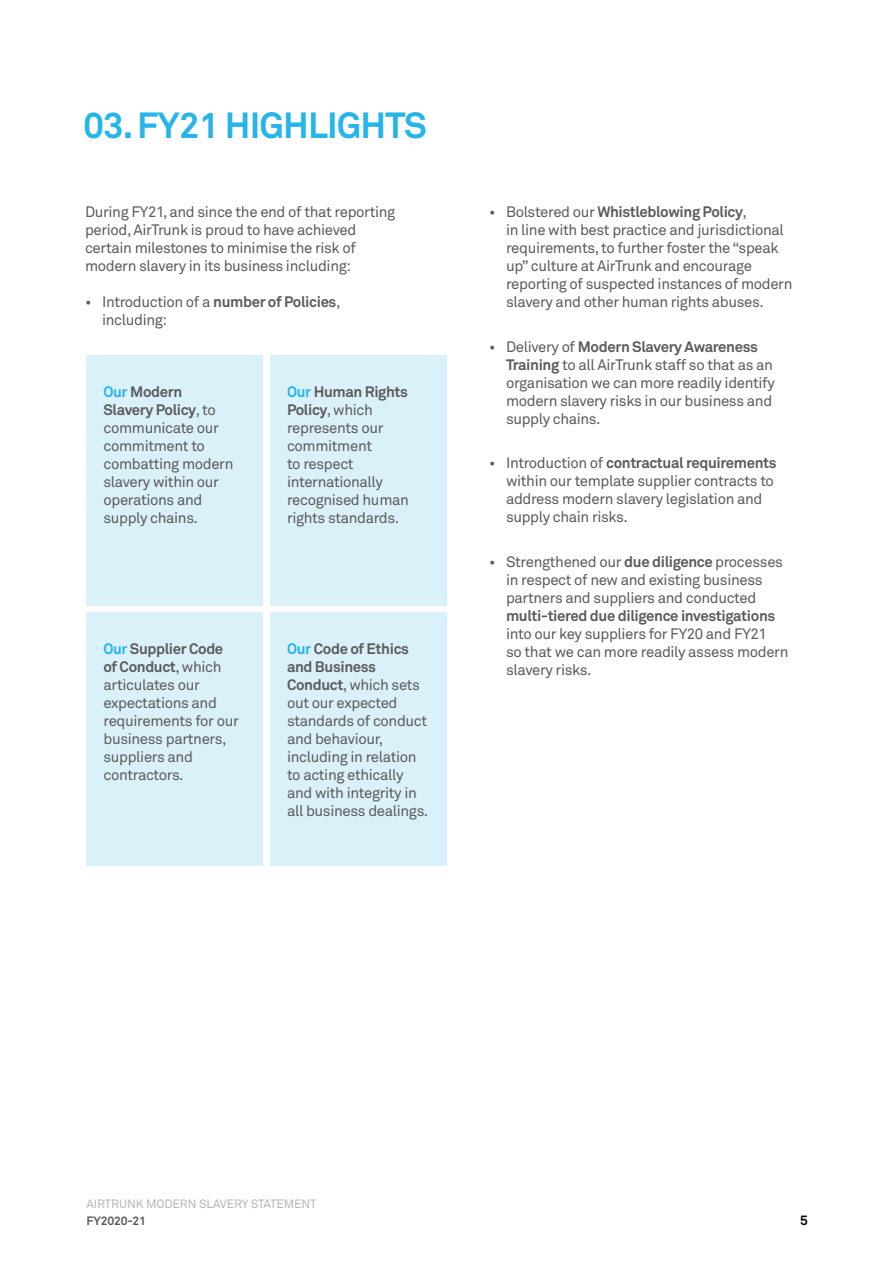
<style>
.page{position:relative;width:893px;height:1263px;background:#fff}
.page>*{position:absolute;margin:0;border:0;box-sizing:border-box;transform-origin:0 0}
.t1{font:700 36px "Akkurat Pro";letter-spacing:-.025em;color:#26b5ea}
.t2{font:15px/18px "Akkurat Pro";letter-spacing:-.025em;color:#5b5b5b}
.t3{font:700 15px "Akkurat Pro";letter-spacing:-.025em;color:#5b5b5b}
.t4{font:700 13.5px "Akkurat Pro";color:#070909}
.t5{font:12px "Akkurat Pro";letter-spacing:-.01em;color:#b6b7b7}
.t6{font:700 12px "Akkurat Pro";letter-spacing:-.01em;color:#5b5b5b}
.s1{font-weight:700}
.s2{font-weight:700;color:#26b5ea}
</style>
<div class="page">
<div style="left:86px;top:356px;width:177px;height:250px;background:#dbf1fa"></div>
<div style="left:86px;top:612px;width:177px;height:254px;background:#dbf1fa"></div>
<div style="left:270px;top:356px;width:176px;height:250px;background:#dbf1fa"></div>
<div style="left:270px;top:612px;width:176px;height:254px;background:#dbf1fa"></div>
<h1 class="t1" style="left:84px;top:103px;width:345px">03. FY21 HIGHLIGHTS</h1>
<p class="t2" style="left:85px;top:203px;width:312px">During FY21, and since the end of that reporting period, AirTrunk is proud to have achieved certain milestones to minimise the risk of modern slavery in its business including:</p>
<p class="t2" style="left:102px;top:293px;width:240px;text-indent:-17px">• Introduction of a <span class="s1">number of Policies</span>, including:</p>
<p class="t2" style="left:103px;top:383px;width:132px"><span class="s2">Our</span> <span class="s1">Modern<br>Slavery Policy</span>, to communicate our commitment to combatting modern slavery within our operations and supply chains.</p>
<p class="t2" style="left:103px;top:640px;width:137px"><span class="s2">Our</span> <span class="s1">Supplier Code of Conduct</span>, which articulates our expectations and requirements for our business partners, suppliers and contractors.</p>
<p class="t2" style="left:287px;top:383px;width:123px"><span class="s2">Our</span> <span class="s1">Human Rights<br>Policy</span>, which represents our commitment<br>to respect internationally recognised human rights standards.</p>
<p class="t2" style="left:287px;top:640px;width:143px"><span class="s2">Our</span> <span class="s1">Code of Ethics and Business<br>Conduct</span>, which sets out our expected standards of conduct and behaviour, including in relation to acting ethically and with integrity in all business dealings.</p>
<p class="t2" style="left:506px;top:203px;width:288px;text-indent:-17px">• Bolstered our <span class="s1">Whistleblowing Policy</span>,<br>in line with best practice and jurisdictional requirements, to further foster the “speak up” culture at AirTrunk and encourage reporting of suspected instances of modern slavery and other human rights abuses.</p>
<p class="t2" style="left:506px;top:338px;width:270px;text-indent:-17px">• Delivery of <span class="s1">Modern Slavery Awareness Training</span> to all AirTrunk staff so that as an organisation we can more readily identify modern slavery risks in our business and supply chains.</p>
<p class="t2" style="left:506px;top:454px;width:272px;text-indent:-17px">• Introduction of <span class="s1">contractual requirements </span>within our template supplier contracts to address modern slavery legislation and supply chain risks.</p>
<p class="t2" style="left:506px;top:553px;width:279px;text-indent:-17px">• Strengthened our <span class="s1">due diligence</span> processes in respect of new and existing business partners and suppliers and conducted</p>
<p class="t3" style="left:506px;top:606px;width:271px">multi-tiered due diligence investigations</p>
<p class="t2" style="left:506px;top:625px;width:284px">into our key suppliers for FY20 and FY21<br>so that we can more readily assess modern slavery risks.</p>
<p class="t5" style="left:86px;top:1197px;width:232px">AIRTRUNK MODERN SLAVERY STATEMENT</p>
<p class="t6" style="left:86px;top:1213px;width:61px">FY2020-21</p>
<p class="t4" style="left:800px;top:1211px;width:9px">5</p>
</div>
